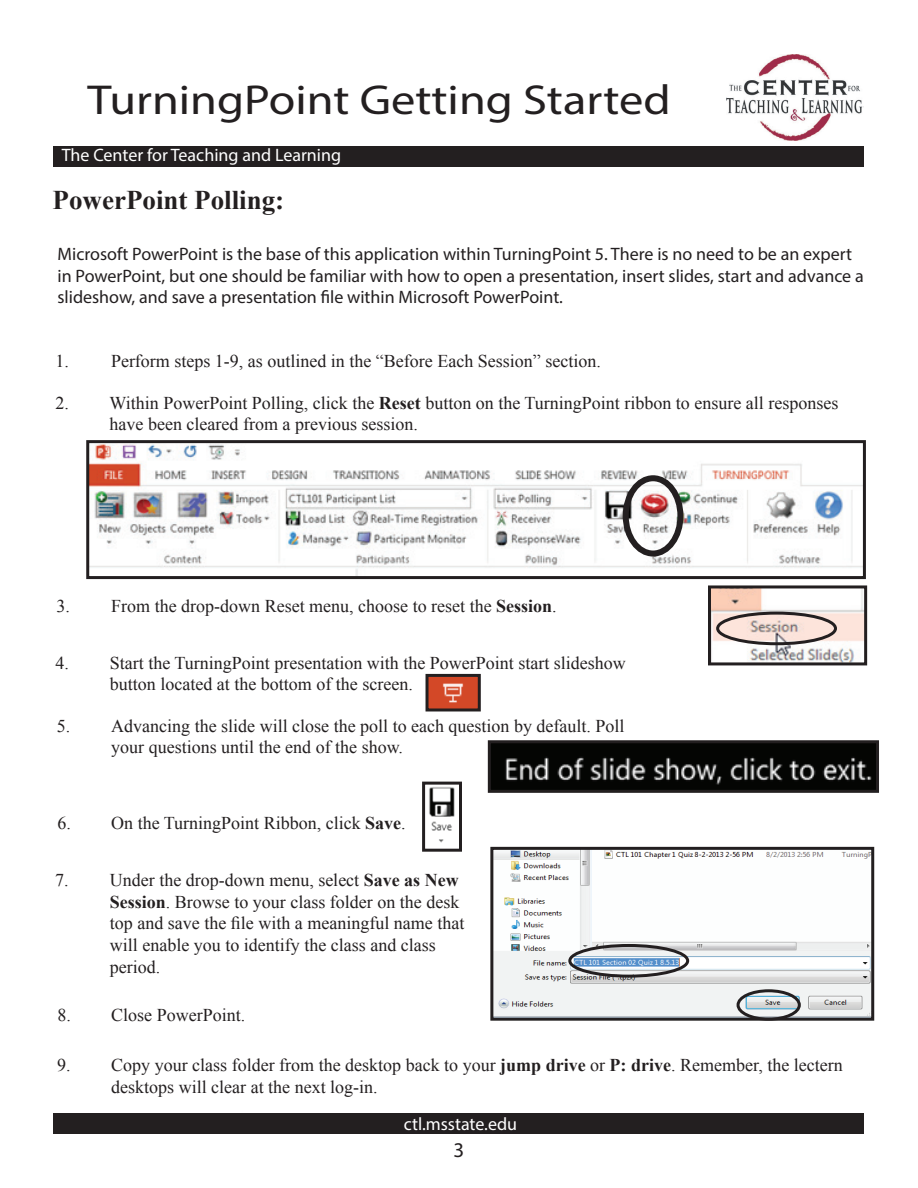
<style>
.page{position:relative;width:918px;height:1188px;background:#fff}
.page>*{position:absolute;margin:0;border:0;box-sizing:border-box;transform-origin:0 0}
.t1{font:42px "Myriad Pro";color:#231f20;scale:1.15 1}
.t2{font:700 27px "Times New Roman";color:#231f20}
.t3{font:21px "Myriad Pro";color:#231f20}
.t4{font:18px "Times New Roman";color:#231f20}
.t5{font:18px/21.6px "Myriad Pro";color:#231f20}
.t6{font:18px "Myriad Pro";color:#fff}
.s1{font-weight:700}
</style>
<div class="page">
<div style="left:53px;top:146px;width:810px;height:21px;background:#231f20"></div>
<div style="left:53px;top:1113px;width:810px;height:21px;background:#231f20"></div>
<img style="left:726px;top:54px;width:136px;height:87px">
<img style="left:90px;top:444px;width:772px;height:131px">
<div style="left:86px;top:440px;width:780px;height:139px;border:3px solid #231f20"></div>
<div style="left:623px;top:475px;width:60px;height:82px;border:6px solid #231f20;border-radius:50%"></div>
<img style="left:712px;top:589px;width:151px;height:72px">
<div style="left:708px;top:585px;width:159px;height:80px;border:3px solid #231f20"></div>
<div style="left:716px;top:612px;width:121px;height:33px;border:3px solid #231f20;border-radius:50%"></div>
<img style="left:430px;top:678px;width:47px;height:29px">
<div style="left:426px;top:674px;width:55px;height:37px;border:3px solid #231f20"></div>
<img style="left:492px;top:744px;width:383px;height:45px">
<div style="left:488px;top:740px;width:391px;height:53px;border:3px solid #231f20"></div>
<img style="left:429px;top:787px;width:26px;height:56px">
<div style="left:422px;top:782px;width:40px;height:70px;border:3px solid #231f20"></div>
<img style="left:494px;top:851px;width:376px;height:166px">
<div style="left:490px;top:847px;width:384px;height:174px;border:3px solid #231f20"></div>
<div style="left:568px;top:944px;width:121px;height:34px;border:3px solid #231f20;border-radius:50%"></div>
<div style="left:737px;top:989px;width:64px;height:32px;border:3px solid #231f20;border-radius:50%"></div>
<h1 class="t1" style="left:87px;top:74px;width:509px">TurningPoint Getting Started</h1>
<p class="t6" style="left:62px;top:143px;width:281px">The Center for Teaching and Learning</p>
<p class="t2" style="left:53px;top:181px;width:233px">PowerPoint Polling:</p>
<p class="t5" style="left:57px;top:243px;width:808px">Microsoft PowerPoint is the base of this application within TurningPoint 5. There is no need to be an expert in PowerPoint, but one should be familiar with how to open a presentation, insert slides, start and advance a slideshow, and save a presentation file within Microsoft PowerPoint.</p>
<p class="t4" style="left:55px;top:349px;width:547px">1. Perform steps 1-9, as outlined in the “Before Each Session” section.</p>
<p class="t4" style="left:56px;top:390px;width:784px">2. Within PowerPoint Polling, click the <span class="s1">Reset</span> button on the TurningPoint ribbon to ensure all responses</p>
<p class="t4" style="left:110px;top:412px;width:310px">have been cleared from a previous session.</p>
<p class="t4" style="left:57px;top:593px;width:502px">3. From the drop-down Reset menu, choose to reset the <span class="s1">Session</span>.</p>
<p class="t4" style="left:55px;top:651px;width:572px">4. Start the TurningPoint presentation with the PowerPoint start slideshow</p>
<p class="t4" style="left:110px;top:672px;width:304px">button located at the bottom of the screen.</p>
<p class="t4" style="left:57px;top:714px;width:569px">5. Advancing the slide will close the poll to each question by default. Poll</p>
<p class="t4" style="left:111px;top:735px;width:293px">your questions until the end of the show.</p>
<p class="t4" style="left:57px;top:811px;width:350px">6. On the TurningPoint Ribbon, click <span class="s1">Save</span>.</p>
<p class="t4" style="left:55px;top:868px;width:405px">7. Under the drop-down menu, select <span class="s1">Save as New</span></p>
<p class="t4" style="left:110px;top:890px;width:351px"><span class="s1">Session</span>. Browse to your class folder on the desk</p>
<p class="t4" style="left:110px;top:911px;width:356px">top and save the file with a meaningful name that</p>
<p class="t4" style="left:110px;top:933px;width:327px">will enable you to identify the class and class</p>
<p class="t4" style="left:110px;top:954px;width:52px">period.</p>
<p class="t4" style="left:57px;top:1003px;width:189px">8. Close PowerPoint.</p>
<p class="t4" style="left:57px;top:1053px;width:787px">9. Copy your class folder from the desktop back to your <span class="s1">jump drive</span> or <span class="s1">P: drive</span>. Remember, the lectern</p>
<p class="t4" style="left:111px;top:1074px;width:268px">desktops will clear at the next log-in.</p>
<p class="t6" style="left:404px;top:1112px;width:115px">ctl.msstate.edu</p>
<p class="t3" style="left:454px;top:1137px;width:12px">3</p>
</div>
